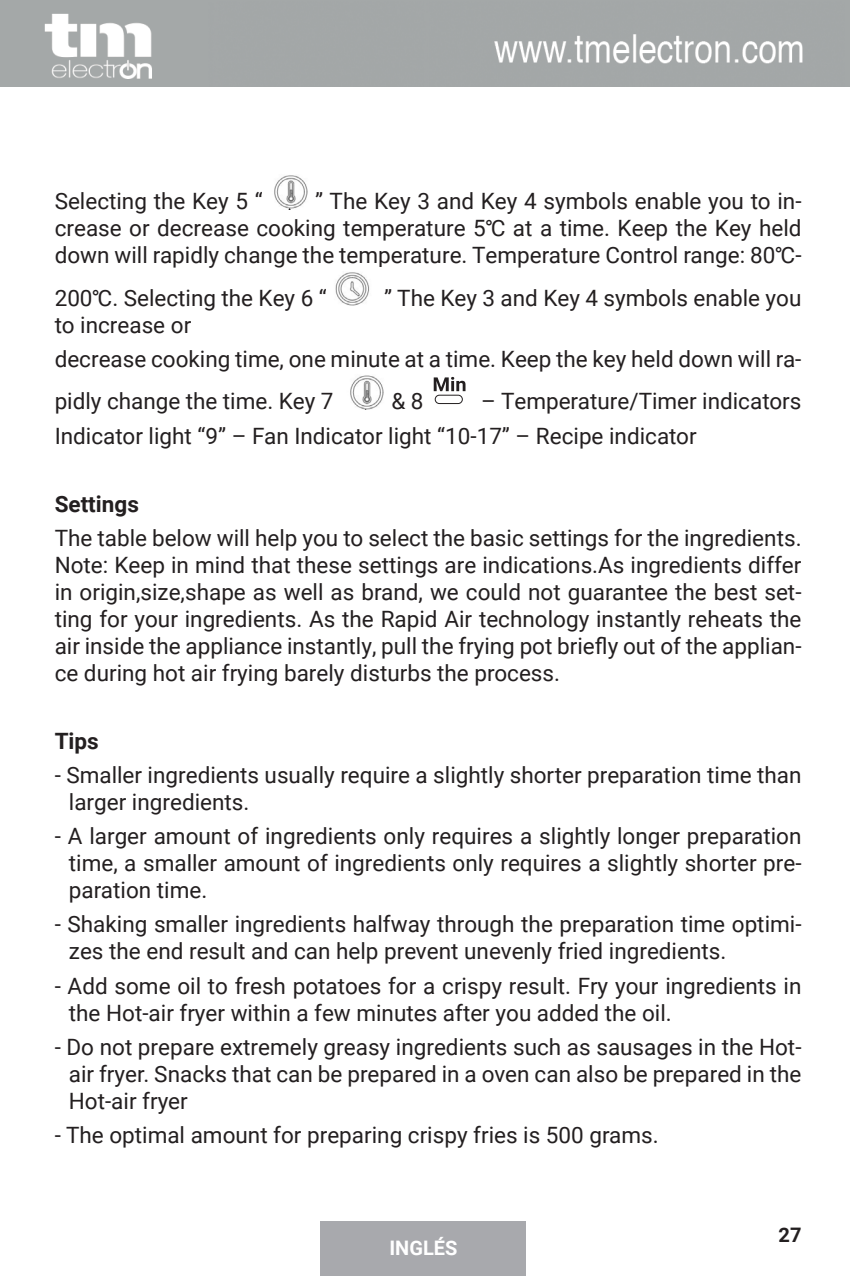
<style>
.page{position:relative;width:850px;height:1276px;background:#fff}
.page>*{position:absolute;margin:0;border:0;box-sizing:border-box;transform-origin:0 0}
.t1{font:22.5px/27px "Roboto";color:#231f20}
.t2{font:700 22.5px "Roboto";color:#231f20}
.t3{font:700 20px "Roboto";color:#fff}
.t4{font:700 20px "Roboto";color:#231f20}
</style>
<div class="page">
<img style="left:19px;top:0;width:830px;height:87px">
<img style="left:274px;top:175px;width:34px;height:34px">
<img style="left:335px;top:272px;width:34px;height:34px">
<img style="left:350px;top:375px;width:34px;height:34px">
<svg style="left:433px;top:377px;width:32px;height:14px"></svg>
<div style="left:435px;top:395px;width:27px;height:9px;border:1px solid #231f20;border-radius:4px"></div>
<div style="left:320px;top:1221px;width:206px;height:54px;background:#a8a9ad"></div>
<p class="t1" style="left:55px;top:187px;width:209px">Selecting the Key 5 “</p>
<p class="t1" style="left:55px;top:187px;width:748px;text-align:justify;text-indent:260px">” The Key 3 and Key 4 symbols enable you to in&shy;crease or decrease cooking temperature 5℃ at a time. Keep the Key held down will rapidly change the temperature. Temperature Control range: 80℃-</p>
<p class="t1" style="left:55px;top:283px;width:273px">200℃. Selecting the Key 6 “</p>
<p class="t1" style="left:384px;top:283px;width:419px">” The Key 3 and Key 4 symbols enable you</p>
<p class="t1" style="left:55px;top:307px;width:748px;line-height:34px">to increase or<br>decrease cooking time, one minute at a time. Keep the key held down will ra-</p>
<p class="t1" style="left:55px;top:387px;width:280px">pidly change the time. Key 7</p>
<p class="t1" style="left:391px;top:387px;width:34px">&amp; 8</p>
<p class="t1" style="left:55px;top:383px;width:748px;line-height:34px;text-indent:426px">– Temperature/Timer indicators<br>Indicator light “9” – Fan Indicator light “10-17” – Recipe indicator</p>
<p class="t2" style="left:55px;top:488px;width:86px">Settings</p>
<p class="t1" style="left:55px;top:523px;width:748px;text-align:justify">The table below will help you to select the basic settings for the ingredients.<br>Note: Keep in mind that these settings are indications.As ingredients differ in origin,size,shape as well as brand, we could not guarantee the best set&shy;ting for your ingredients. As the Rapid Air technology instantly reheats the air inside the appliance instantly, pull the frying pot briefly out of the applian&shy;ce during hot air frying barely disturbs the process.</p>
<p class="t2" style="left:55px;top:725px;width:46px">Tips</p>
<p class="t1" style="left:69px;top:760px;width:734px;text-indent:-14px">- Smaller ingredients usually require a slightly shorter preparation time than larger ingredients.</p>
<p class="t1" style="left:69px;top:822px;width:734px;text-align:justify;text-indent:-14px">- A larger amount of ingredients only requires a slightly longer preparation time, a smaller amount of ingredients only requires a slightly shorter pre&shy;paration time.</p>
<p class="t1" style="left:69px;top:910px;width:734px;text-indent:-14px">- Shaking smaller ingredients halfway through the preparation time optimi&shy;zes the end result and can help prevent unevenly fried ingredients.</p>
<p class="t1" style="left:69px;top:971px;width:734px;text-indent:-14px">- Add some oil to fresh potatoes for a crispy result. Fry your ingredients in the Hot-air fryer within a few minutes after you added the oil.</p>
<p class="t1" style="left:69px;top:1032px;width:734px;text-align:justify;text-indent:-14px">- Do not prepare extremely greasy ingredients such as sausages in the Hot&shy;air fryer. Snacks that can be prepared in a oven can also be prepared in the Hot-air fryer</p>
<p class="t1" style="left:55px;top:1120px;width:605px">- The optimal amount for preparing crispy fries is 500 grams.</p>
<p class="t3" style="left:389px;top:1233px;width:69px">INGLÉS</p>
<p class="t3" style="left:380px;top:1233px;width:88px">ESPAÑOL</p>
<p class="t4" style="left:778px;top:1221px;width:24px">27</p>
</div>
